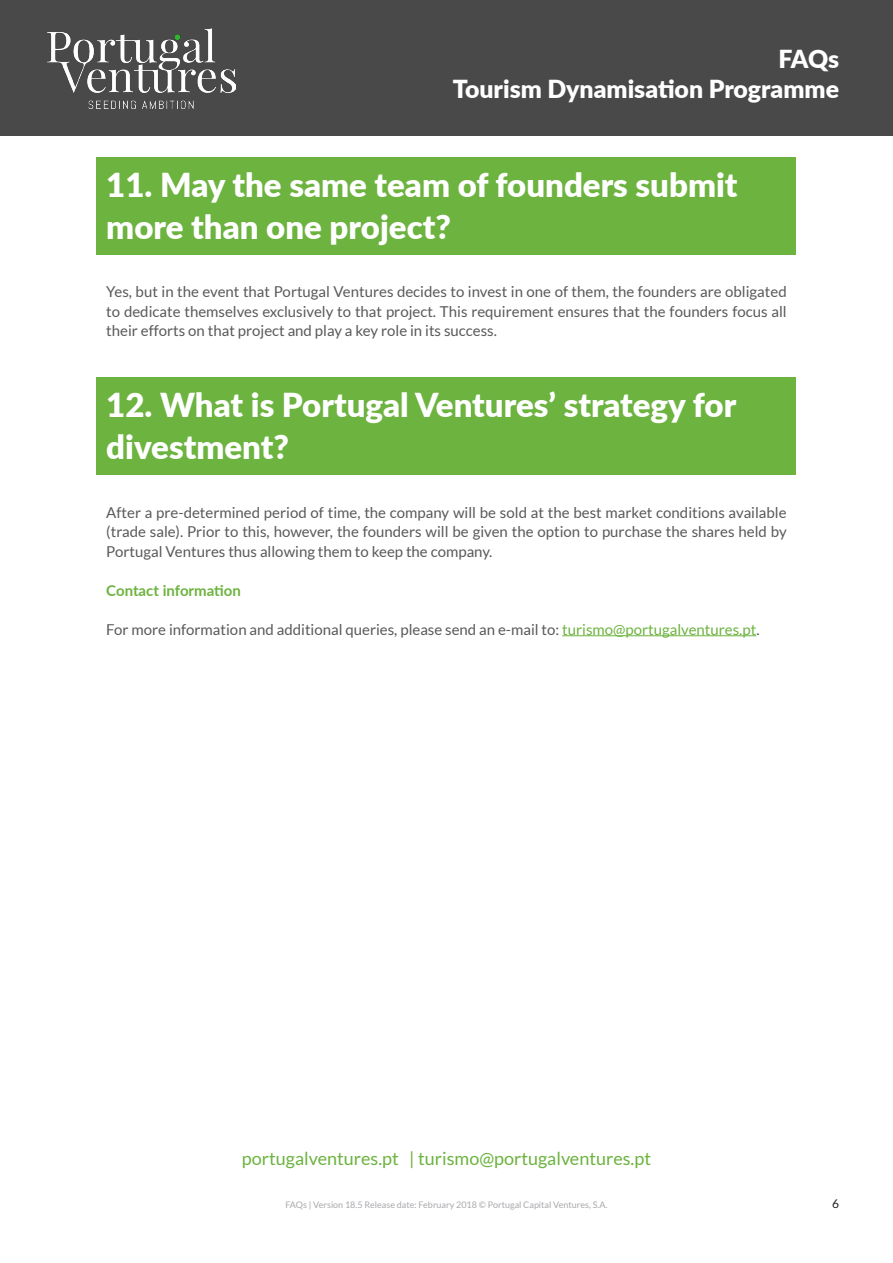
<style>
.page{position:relative;width:893px;height:1263px;background:#fff}
.page>*{position:absolute;margin:0;border:0;box-sizing:border-box;transform-origin:0 0}
.titulos_PV{font:900 33px/42px "Lato";color:#fff}
.t1{font:900 24.9px/29.8px "Lato";color:#fff;text-align:right}
.t2{font:18px "Lato";color:#6cb33f}
.texto_PV{font:15px/19.5px "Lato";color:#595959;text-align:justify}
.texto_PV-2{font:700 15px "Lato";color:#6cb33f}
.t3{font:12px "Lato";color:#231f20}
.t4{font:9px "Lato";color:#a8a9ad}
.s1{color:#6cb33f}
</style>
<div class="page">
<div style="left:1px;top:1px;width:892px;height:135px;background:#494949"></div>
<img style="left:48px;top:28px;width:187px;height:81px">
<div style="left:97px;top:157px;width:699px;height:98px;background:#6cb33f"></div>
<div style="left:97px;top:377px;width:699px;height:98px;background:#6cb33f"></div>
<hr style="left:562px;top:635px;width:194px;height:1px;background:#6cb33f">
<h2 class="t1" style="left:453px;top:43px;width:388px">FAQs<br>Tourism Dynamisation Programme</h2>
<p class="titulos_PV" style="left:106px;top:162px;width:633px">11. May the same team of founders submit more than one project?</p>
<p class="texto_PV" style="left:106px;top:282px;width:682px">Yes, but in the event that Portugal Ventures decides to invest in one of them, the founders are obligated to dedicate themselves exclusively to that project. This requirement ensures that the founders focus all their efforts on that project and play a key role in its success.</p>
<p class="titulos_PV" style="left:106px;top:383px;width:631px">12. What is Portugal Ventures’ strategy for divestment?</p>
<p class="texto_PV" style="left:106px;top:502px;width:682px">After a pre-determined period of time, the company will be sold at the best market conditions available (trade sale). Prior to this, however, the founders will be given the option to purchase the shares held by Portugal Ventures thus allowing them to keep the company.</p>
<p class="texto_PV-2" style="left:106px;top:579px;width:136px">Contact information</p>
<p class="texto_PV" style="left:106px;top:619px;width:655px">For more information and additional queries, please send an e-mail to: <span class="s1">turismo@portugalventures.pt</span>.</p>
<p class="t2" style="left:242px;top:1148px;width:411px">portugalventures.pt | turismo@portugalventures.pt</p>
<p class="t4" style="left:285px;top:1200px;width:324px">FAQs | Version 18.5 Release date: February 2018 © Portugal Capital Ventures, S.A.</p>
<p class="t3" style="left:832px;top:1197px;width:8px">6</p>
</div>
